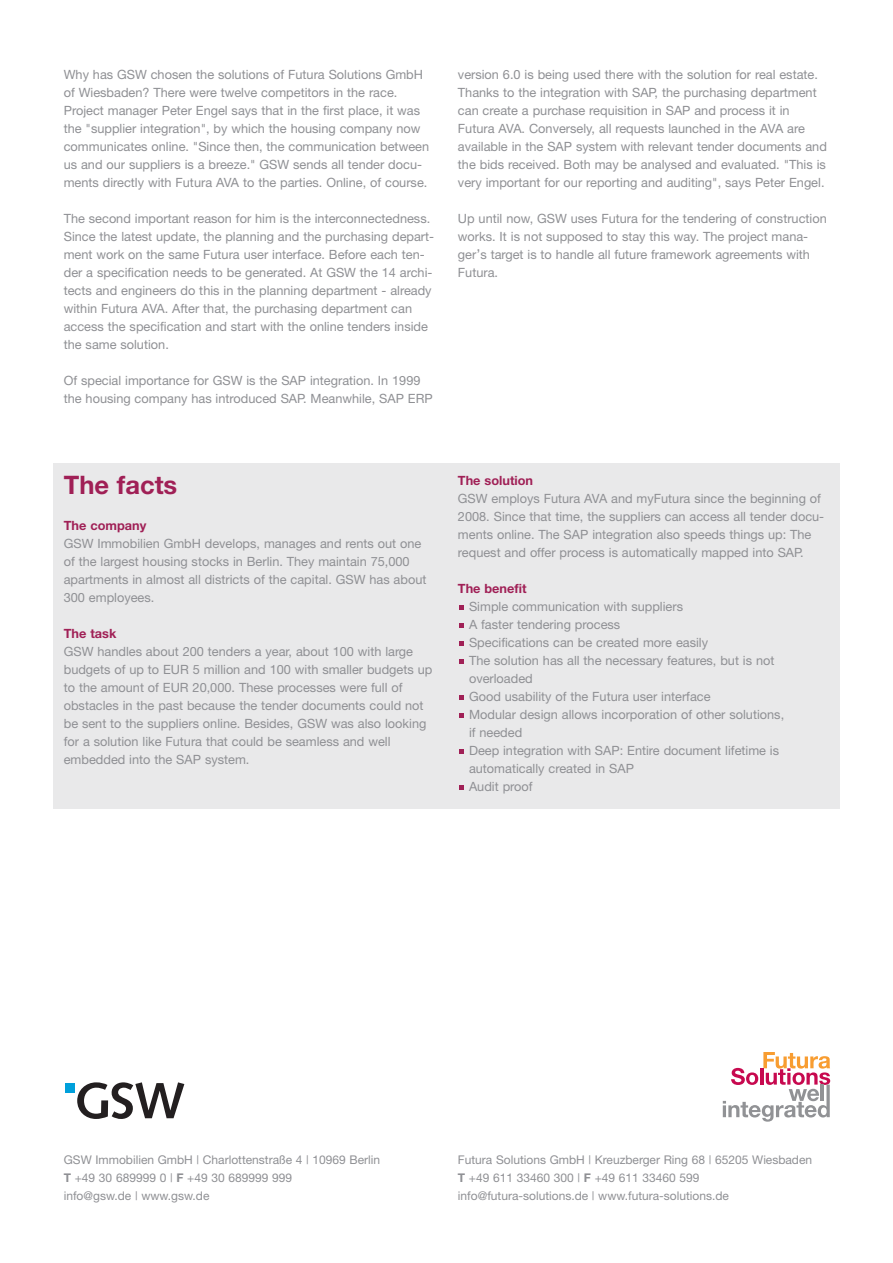
<style>
.page{position:relative;width:893px;height:1263px;background:#fff}
.page>*{position:absolute;margin:0;border:0;box-sizing:border-box;transform-origin:0 0}
.t1{font:700 25.5px "Helvetica Neue";color:#a02056}
.t2{font:12.75px/18px "Helvetica Neue";color:#8f9094}
.t3{font:700 12.75px "Helvetica Neue";color:#a02056}
.t4{font:12px/18px "Helvetica Neue";color:#8f9094}
.s1{font-family:"Lucida Grande"}
.s2{font-weight:700}
</style>
<div class="page">
<div style="left:53px;top:463px;width:787px;height:346px;background:#e9e9ea"></div>
<svg style="left:77px;top:1082px;width:107px;height:37px"></svg>
<div style="left:65px;top:1083px;width:10px;height:10px;background:#00a0db"></div>
<svg style="left:723px;top:1052px;width:107px;height:70px"></svg>
<svg style="left:459px;top:785px;width:5px;height:4px"></svg>
<svg style="left:459px;top:749px;width:5px;height:4px"></svg>
<svg style="left:459px;top:695px;width:5px;height:4px"></svg>
<svg style="left:459px;top:713px;width:5px;height:4px"></svg>
<svg style="left:459px;top:605px;width:5px;height:4px"></svg>
<svg style="left:459px;top:623px;width:5px;height:4px"></svg>
<svg style="left:459px;top:641px;width:5px;height:4px"></svg>
<svg style="left:459px;top:659px;width:5px;height:4px"></svg>
<p class="t2" style="left:64px;top:66px;width:367px">Why has GSW chosen the solutions of Futura Solutions GmbH of Wiesbaden? There were twelve competitors in the race.<br>Project manager Peter Engel says that in the first place, it was the "supplier integration", by which the housing company now communicates online. "Since then, the communication between us and our suppliers is a breeze." GSW sends all tender docu&shy;ments directly with Futura AVA to the parties. Online, of course.</p>
<p class="t2" style="left:64px;top:210px;width:372px">The second important reason for him is the interconnectedness.<br>Since the latest update, the planning and the purchasing depart&shy;ment work on the same Futura user interface. Before each ten&shy;der a specification needs to be generated. At GSW the 14 archi&shy;tects and engineers do this in the planning department - already within Futura AVA. After that, the purchasing department can access the specification and start with the online tenders inside the same solution.</p>
<p class="t2" style="left:64px;top:372px;width:370px">Of special importance for GSW is the SAP integration. In 1999 the housing company has introduced SAP. Meanwhile, SAP ERP</p>
<p class="t2" style="left:458px;top:66px;width:370px">version 6.0 is being used there with the solution for real estate.<br>Thanks to the integration with SAP, the purchasing department can create a purchase requisition in SAP and process it in Futura AVA. Conversely, all requests launched in the AVA are available in the SAP system with relevant tender documents and the bids received. Both may be analysed and evaluated. "This is very important for our reporting and auditing", says Peter Engel.</p>
<p class="t2" style="left:458px;top:210px;width:370px">Up until now, GSW uses Futura for the tendering of construction works. It is not supposed to stay this way. The project mana&shy;ger<span class="s1">’</span>s target is to handle all future framework agreements with Futura.</p>
<h1 class="t1" style="left:64px;top:476px;width:115px">The facts</h1>
<p class="t3" style="left:64px;top:521px;width:84px">The company</p>
<p class="t2" style="left:64px;top:536px;width:364px">GSW Immobilien GmbH develops, manages and rents out one of the largest housing stocks in Berlin. They maintain 75,000 apartments in almost all districts of the capital. GSW has about 300 employees.</p>
<p class="t3" style="left:64px;top:629px;width:54px">The task</p>
<p class="t2" style="left:64px;top:644px;width:370px">GSW handles about 200 tenders a year, about 100 with large budgets of up to EUR 5 million and 100 with smaller budgets up to the amount of EUR 20,000. These processes were full of obstacles in the past because the tender documents could not be sent to the suppliers online. Besides, GSW was also looking for a solution like Futura that could be seamless and well embedded into the SAP system.</p>
<p class="t3" style="left:458px;top:476px;width:77px">The solution</p>
<p class="t2" style="left:458px;top:491px;width:368px">GSW employs Futura AVA and myFutura since the beginning of 2008. Since that time, the suppliers can access all tender docu&shy;ments online. The SAP integration also speeds things up: The request and offer process is automatically mapped into SAP.</p>
<p class="t3" style="left:458px;top:584px;width:70px">The benefit</p>
<p class="t2" style="left:469px;top:599px;width:317px">Simple communication with suppliers<br>A faster tendering process<br>Specifications can be created more easily<br>The solution has all the necessary features, but is not overloaded<br>Good usability of the Futura user interface<br>Modular design allows incorporation of other solutions, if needed<br>Deep integration with SAP: Entire document lifetime is automatically created in SAP<br>Audit proof</p>
<p class="t4" style="left:64px;top:1151px;width:318px">GSW Immobilien GmbH | Charlottenstraße 4 | 10969 Berlin<br><span class="s2">T</span> +49 30 689999 0 | <span class="s2">F</span> +49 30 689999 999<br>info@gsw.de | www.gsw.de</p>
<p class="t4" style="left:458px;top:1151px;width:356px">Futura Solutions GmbH | Kreuzberger Ring 68 | 65205 Wiesbaden<br><span class="s2">T</span> +49 611 33460 300 | <span class="s2">F</span> +49 611 33460 599 info@futura-solutions.de | www.futura-solutions.de</p>
</div>
